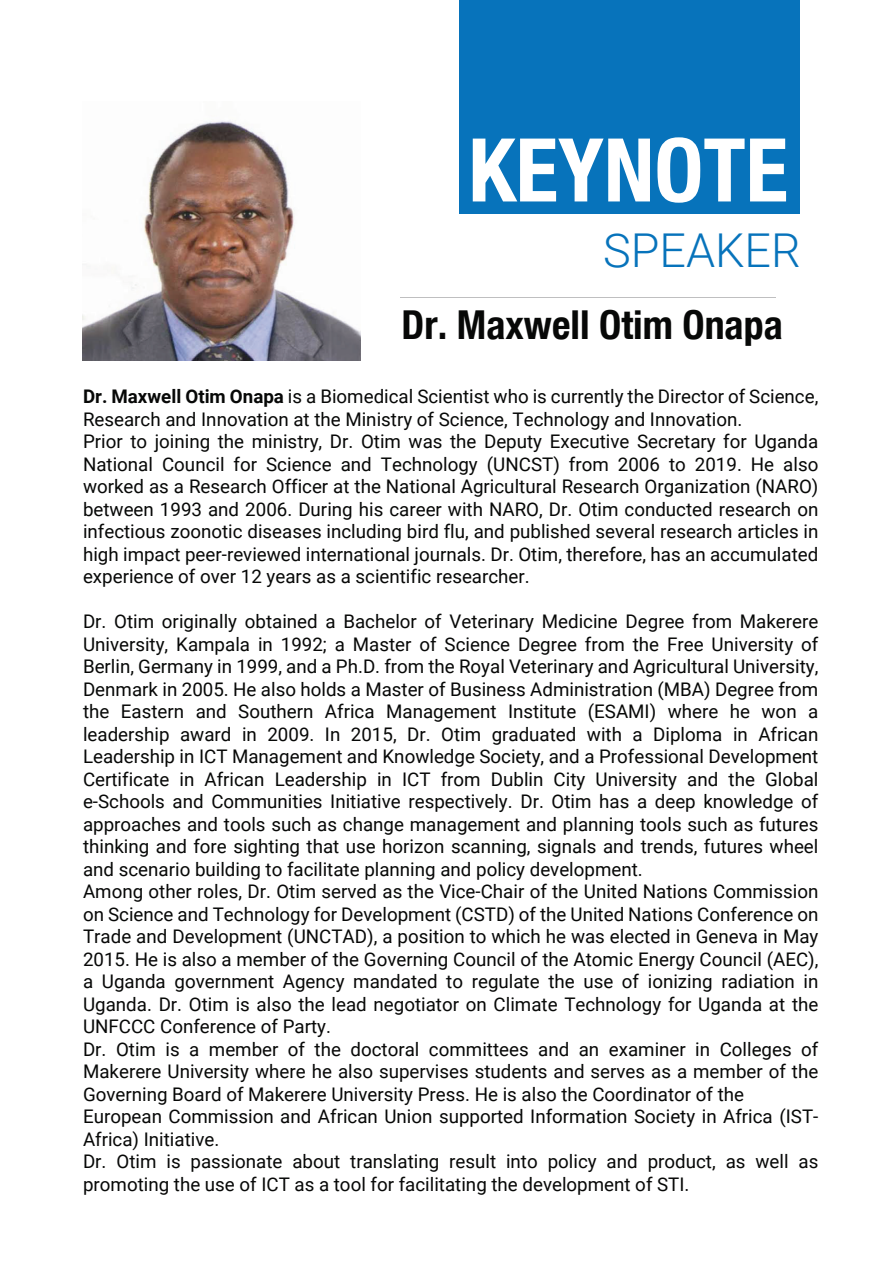
<style>
.page{position:relative;width:893px;height:1263px;background:#fff}
.page>*{position:absolute;margin:0;border:0;box-sizing:border-box;transform-origin:0 0}
.t1{font:300 46.65px "Roboto";color:#0773bb}
.t2{font:700 condensed 39.9px "Helvetica Neue Condensed";color:#070807}
.t3{font:18.75px/22.5px "Roboto";color:#070807}
.s1{font-weight:700}
</style>
<div class="page">
<div style="left:459px;top:0;width:341px;height:213px;background:#0773bb"></div>
<svg style="left:473px;top:139px;width:177px;height:62px"></svg>
<svg style="left:657px;top:137px;width:129px;height:66px"></svg>
<img style="left:83px;top:121px;width:277px;height:240px">
<hr style="left:401px;top:297px;width:375px;height:1px;background:#bfbfc0">
<h1 class="t1" style="left:603px;top:218px;width:199px">SPEAKER</h1>
<h2 class="t2" style="left:402px;top:301px;width:383px">Dr. Maxwell Otim Onapa</h2>
<p class="t3" style="left:83px;top:385px;width:737px"><span class="s1">Dr. Maxwell Otim Onapa</span> is a Biomedical Scientist who is currently the Director of Science, Research and Innovation at the Ministry of Science, Technology and Innovation.<br>Prior to joining the ministry, Dr. Otim was the Deputy Executive Secretary for Uganda National Council for Science and Technology (UNCST) from 2006 to 2019. He also worked as a Research Officer at the National Agricultural Research Organization (NARO) between 1993 and 2006. During his career with NARO, Dr. Otim conducted research on infectious zoonotic diseases including bird flu, and published several research articles in high impact peer-reviewed international journals. Dr. Otim, therefore, has an accumulated experience of over 12 years as a scientific researcher.</p>
<p class="t3" style="left:83px;top:610px;width:737px">Dr. Otim originally obtained a Bachelor of Veterinary Medicine Degree from Makerere University, Kampala in 1992; a Master of Science Degree from the Free University of Berlin, Germany in 1999, and a Ph.D. from the Royal Veterinary and Agricultural University, Denmark in 2005. He also holds a Master of Business Administration (MBA) Degree from the Eastern and Southern Africa Management Institute (ESAMI) where he won a leadership award in 2009. In 2015, Dr. Otim graduated with a Diploma in African Leadership in ICT Management and Knowledge Society, and a Professional Development Certificate in African Leadership in ICT from Dublin City University and the Global e-Schools and Communities Initiative respectively. Dr. Otim has a deep knowledge of approaches and tools such as change management and planning tools such as futures thinking and fore sighting that use horizon scanning, signals and trends, futures wheel and scenario building to facilitate planning and policy development.<br>Among other roles, Dr. Otim served as the Vice-Chair of the United Nations Commission on Science and Technology for Development (CSTD) of the United Nations Conference on Trade and Development (UNCTAD), a position to which he was elected in Geneva in May 2015. He is also a member of the Governing Council of the Atomic Energy Council (AEC), a Uganda government Agency mandated to regulate the use of ionizing radiation in Uganda. Dr. Otim is also the lead negotiator on Climate Technology for Uganda at the UNFCCC Conference of Party.<br>Dr. Otim is a member of the doctoral committees and an examiner in Colleges of Makerere University where he also supervises students and serves as a member of the Governing Board of Makerere University Press. He is also the Coordinator of the European Commission and African Union supported Information Society in Africa (IST-Africa) Initiative.<br>Dr. Otim is passionate about translating result into policy and product, as well as promoting the use of ICT as a tool for facilitating the development of STI.</p>
</div>
